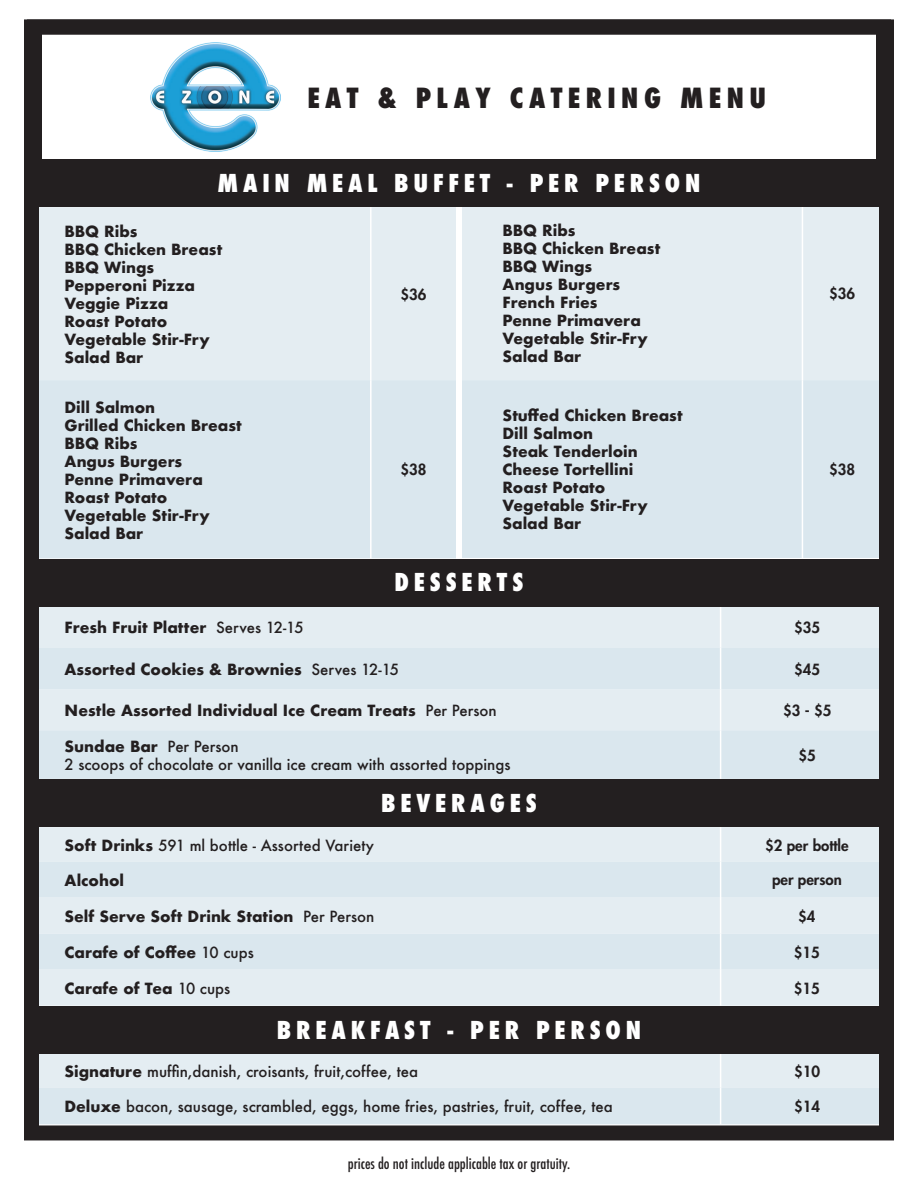
<style>
.page{position:relative;width:918px;height:1188px;background:#fff}
.page>*{position:absolute;margin:0;border:0;box-sizing:border-box;transform-origin:0 0}
.t1{font:800 condensed 27px "Futura";letter-spacing:.2em;color:#231f20}
.t2{font:800 condensed 24px "Futura";letter-spacing:.2em;color:#fff}
.t3{font:700 15px/18px "Futura";color:#231f20}
.t4{font:500 15px/18px "Futura";color:#231f20}
.t5{font:800 15px "Futura Std";color:#231f20}
.t6{font:500 condensed 15px "Futura";color:#231f20}
.s1{font-weight:500}
.s2{font-weight:700}
</style>
<div class="page">
<div style="left:40px;top:207px;width:416px;height:173px;background:#e4edf2"></div>
<div style="left:40px;top:380px;width:416px;height:178px;background:#dae7ee"></div>
<hr style="left:370px;top:207px;width:2px;height:173px;background:#fff">
<hr style="left:370px;top:380px;width:2px;height:178px;background:#fff">
<div style="left:462px;top:207px;width:416px;height:173px;background:#e4edf2"></div>
<div style="left:462px;top:380px;width:416px;height:178px;background:#dae7ee"></div>
<hr style="left:802px;top:206px;width:1px;height:174px;background:#fff">
<hr style="left:802px;top:380px;width:1px;height:178px;background:#fff">
<div style="left:27px;top:160px;width:864px;height:47px;background:#231f20"></div>
<img style="left:151px;top:43px;width:130px;height:108px">
<svg style="left:40px;top:1054px;width:838px;height:70px;background:#dee9ef"></svg>
<hr style="left:720px;top:1054px;width:1px;height:34px;background:#fff">
<hr style="left:720px;top:1088px;width:1px;height:36px;background:#fff">
<div style="left:40px;top:607px;width:838px;height:123px;background:#e4edf2"></div>
<div style="left:40px;top:647px;width:838px;height:42px;background:#dae7ee"></div>
<div style="left:40px;top:730px;width:838px;height:49px;background:#dae7ee"></div>
<hr style="left:720px;top:607px;width:1px;height:40px;background:#fff">
<hr style="left:720px;top:647px;width:1px;height:42px;background:#fff">
<hr style="left:720px;top:689px;width:1px;height:41px;background:#fff">
<hr style="left:720px;top:730px;width:1px;height:49px;background:#fff">
<div style="left:24px;top:1006px;width:870px;height:48px;background:#231f20"></div>
<div style="left:24px;top:559px;width:870px;height:48px;background:#231f20"></div>
<div style="left:40px;top:827px;width:838px;height:179px;background:#e4edf2"></div>
<svg style="left:40px;top:862px;width:838px;height:107px;background:#dde9ef"></svg>
<hr style="left:720px;top:827px;width:1px;height:35px;background:#fff">
<hr style="left:720px;top:862px;width:1px;height:35px;background:#fff">
<hr style="left:720px;top:934px;width:1px;height:35px;background:#fff">
<hr style="left:720px;top:969px;width:1px;height:37px;background:#fff">
<hr style="left:720px;top:897px;width:1px;height:37px;background:#fff">
<div style="left:24px;top:780px;width:870px;height:47px;background:#231f20"></div>
<div style="left:24px;top:19px;width:870px;height:1121px;border:15px solid #231f20"></div>
<h1 class="t1" style="left:307px;top:80px;width:460px">EAT &amp; PLAY CATERING MENU</h1>
<h2 class="t2" style="left:218px;top:167px;width:484px">MAIN MEAL BUFFET - PER PERSON</h2>
<p class="t3" style="left:64px;top:222px;width:159px">BBQ Ribs<br>BBQ Chicken Breast<br>BBQ Wings<br>Pepperoni Pizza<br>Veggie Pizza<br>Roast Potato<br>Vegetable Stir-Fry<br>Salad Bar</p>
<p class="t3" style="left:64px;top:398px;width:179px">Dill Salmon<br>Grilled Chicken Breast<br>BBQ Ribs<br>Angus Burgers<br>Penne Primavera<br>Roast Potato<br>Vegetable Stir-Fry<br>Salad Bar</p>
<p class="t5" style="left:400px;top:285px;width:28px">$36</p>
<p class="t5" style="left:400px;top:460px;width:28px">$38</p>
<p class="t3" style="left:502px;top:221px;width:159px">BBQ Ribs<br>BBQ Chicken Breast<br>BBQ Wings<br>Angus Burgers<br>French Fries<br>Penne Primavera<br>Vegetable Stir-Fry<br>Salad Bar</p>
<p class="t3" style="left:503px;top:407px;width:182px">Stuffed Chicken Breast<br>Dill Salmon<br>Steak Tenderloin<br>Cheese Tortellini<br>Roast Potato<br>Vegetable Stir-Fry<br>Salad Bar</p>
<h2 class="t2" style="left:395px;top:566px;width:130px">DESSERTS</h2>
<p class="t5" style="left:829px;top:284px;width:28px">$36</p>
<p class="t5" style="left:829px;top:460px;width:28px">$38</p>
<p class="t3" style="left:64px;top:619px;width:241px">Fresh Fruit Platter <span class="s1">Serves 12-15</span></p>
<p class="t5" style="left:794px;top:618px;width:28px">$35</p>
<p class="t3" style="left:64px;top:660px;width:336px">Assorted Cookies &amp; Brownies <span class="s1">Serves 12-15</span></p>
<p class="t5" style="left:794px;top:660px;width:28px">$45</p>
<p class="t3" style="left:64px;top:701px;width:434px">Nestle Assorted Individual Ice Cream Treats <span class="s1">Per Person</span></p>
<p class="t5" style="left:783px;top:701px;width:50px">$3 - $5</p>
<p class="t4" style="left:64px;top:737px;width:447px"><span class="s2">Sundae Bar</span> Per Person<br>2 scoops of chocolate or vanilla ice cream with assorted toppings</p>
<p class="t5" style="left:799px;top:746px;width:19px">$5</p>
<h2 class="t2" style="left:381px;top:787px;width:157px">BEVERAGES</h2>
<p class="t4" style="left:64px;top:836px;width:311px"><span class="s2">Soft Drinks</span> 591 ml bottle - Assorted Variety</p>
<p class="t5" style="left:765px;top:835px;width:85px">$2 per bottle</p>
<p class="t3" style="left:64px;top:871px;width:61px">Alcohol</p>
<p class="t5" style="left:772px;top:870px;width:71px">per person</p>
<p class="t3" style="left:64px;top:907px;width:311px">Self Serve Soft Drink Station <span class="s1">Per Person</span></p>
<p class="t5" style="left:798px;top:907px;width:19px">$4</p>
<p class="t3" style="left:64px;top:943px;width:191px">Carafe of Coffee <span class="s1">10 cups</span></p>
<p class="t5" style="left:794px;top:943px;width:28px">$15</p>
<p class="t3" style="left:64px;top:979px;width:167px">Carafe of Tea <span class="s1">10 cups</span></p>
<p class="t5" style="left:794px;top:979px;width:28px">$15</p>
<h2 class="t2" style="left:277px;top:1013px;width:365px">BREAKFAST - PER PERSON</h2>
<p class="t4" style="left:64px;top:1062px;width:355px"><span class="s2">Signature</span> muffin,danish, croisants, fruit,coffee, tea</p>
<p class="t5" style="left:794px;top:1062px;width:28px">$10</p>
<p class="t4" style="left:64px;top:1097px;width:550px"><span class="s2">Deluxe</span> bacon, sausage, scrambled, eggs, home fries, pastries, fruit, coffee, tea</p>
<p class="t5" style="left:794px;top:1097px;width:28px">$14</p>
<p class="t6" style="left:348px;top:1154px;width:224px">prices do not include applicable tax or gratuity.</p>
</div>
